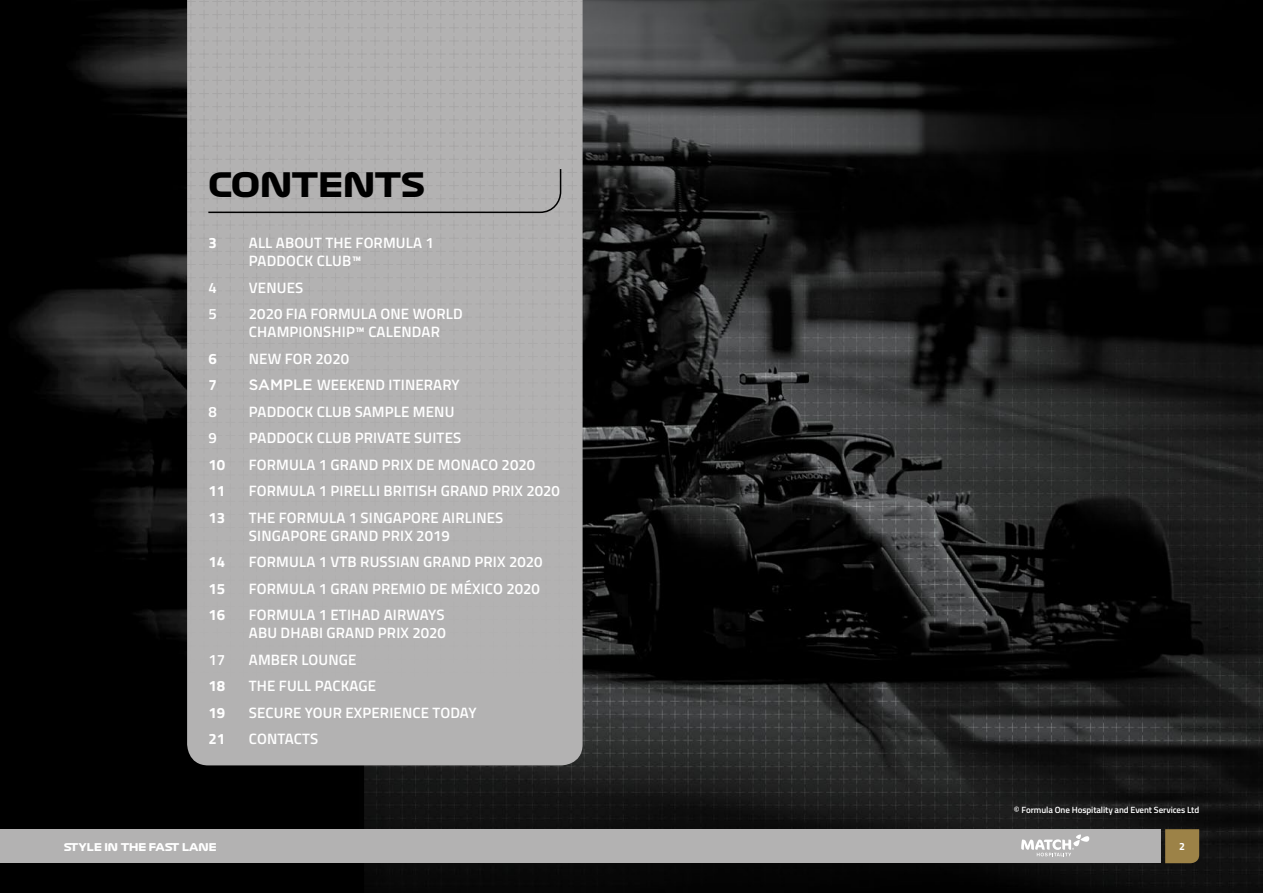
<style>
.page{position:relative;width:1263px;height:893px;background:#fff}
.page>*{position:absolute;margin:0;border:0;box-sizing:border-box;transform-origin:0 0}
.t1{font:33px "Formula 1 Display Bold";letter-spacing:-.02em;color:#000}
.t2{font:600 15px/18px "Titillium";letter-spacing:.01em;color:#fff}
.t3{font:700 15px "Titillium";color:#fff}
.t4{font:10.5px "Formula 1 Display Bold";color:#fff}
.t5{font:700 10.5px "Titillium";color:#fff}
.t6{font:600 9px "Titillium";letter-spacing:-.01em;color:#fff}
.s1{font-family:"Gotham";font-weight:500}
</style>
<div class="page">
<img style="left:0;top:0;width:1263px;height:893px">
<div style="left:187px;top:0;width:396px;height:765px;background:#b3b2b2"></div>
<svg style="left:207px;top:168px;width:355px;height:46px"></svg>
<div style="left:0;top:829px;width:1161px;height:34px;background:#b3b2b2"></div>
<svg style="left:1165px;top:829px;width:34px;height:34px"></svg>
<svg style="left:1021px;top:834px;width:68px;height:22px"></svg>
<h1 class="t1" style="left:208px;top:164px;width:219px">CONTENTS</h1>
<p class="t3" style="left:208px;top:231px;width:10px">3</p>
<p class="t2" style="left:249px;top:233px;width:187px">ALL ABOUT THE FORMULA 1<br>PADDOCK CLUB™</p>
<p class="t2" style="left:208px;top:278px;width:10px">4</p>
<p class="t2" style="left:249px;top:278px;width:56px">VENUES</p>
<p class="t2" style="left:208px;top:304px;width:10px">5</p>
<p class="t2" style="left:249px;top:304px;width:215px">2020 FIA FORMULA ONE WORLD<br>CHAMPIONSHIP™ CALENDAR</p>
<p class="t3" style="left:208px;top:347px;width:10px">6</p>
<p class="t2" style="left:249px;top:349px;width:102px">NEW FOR 2020</p>
<p class="t3" style="left:208px;top:373px;width:10px">7</p>
<p class="t2" style="left:249px;top:375px;width:212px"><span class="s1">SAMPLE</span> WEEKEND ITINERARY</p>
<p class="t2" style="left:208px;top:402px;width:10px">8</p>
<p class="t2" style="left:249px;top:402px;width:207px">PADDOCK CLUB SAMPLE MENU</p>
<p class="t2" style="left:208px;top:428px;width:10px">9</p>
<p class="t2" style="left:249px;top:428px;width:214px">PADDOCK CLUB PRIVATE SUITES</p>
<p class="t3" style="left:208px;top:453px;width:18px">10</p>
<p class="t2" style="left:249px;top:455px;width:288px">FORMULA 1 GRAND PRIX DE MONACO 2020</p>
<p class="t3" style="left:208px;top:479px;width:18px">11</p>
<p class="t2" style="left:249px;top:481px;width:313px">FORMULA 1 PIRELLI BRITISH GRAND PRIX 2020</p>
<p class="t3" style="left:208px;top:506px;width:18px">13</p>
<p class="t2" style="left:249px;top:508px;width:256px">THE FORMULA 1 SINGAPORE AIRLINES<br>SINGAPORE GRAND PRIX 2019</p>
<p class="t3" style="left:208px;top:550px;width:18px">14</p>
<p class="t2" style="left:249px;top:552px;width:295px">FORMULA 1 VTB RUSSIAN GRAND PRIX 2020</p>
<p class="t3" style="left:208px;top:577px;width:18px">15</p>
<p class="t2" style="left:249px;top:579px;width:293px">FORMULA 1 GRAN PREMIO DE MÉXICO 2020</p>
<p class="t3" style="left:208px;top:603px;width:18px">16</p>
<p class="t2" style="left:249px;top:605px;width:199px">FORMULA 1 ETIHAD AIRWAYS<br>ABU DHABI GRAND PRIX 2020</p>
<p class="t2" style="left:208px;top:650px;width:18px">17</p>
<p class="t2" style="left:249px;top:650px;width:109px">AMBER LOUNGE</p>
<p class="t3" style="left:208px;top:674px;width:18px">18</p>
<p class="t2" style="left:249px;top:676px;width:129px">THE FULL PACKAGE</p>
<p class="t3" style="left:208px;top:701px;width:18px">19</p>
<p class="t2" style="left:249px;top:703px;width:229px">SECURE YOUR EXPERIENCE TODAY</p>
<p class="t3" style="left:208px;top:727px;width:18px">21</p>
<p class="t2" style="left:249px;top:729px;width:71px">CONTACTS</p>
<p class="t6" style="left:1014px;top:803px;width:187px">© Formula One Hospitality and Event Services Ltd</p>
<p class="t4" style="left:64px;top:840px;width:154px">STYLE IN THE FAST LANE</p>
<p class="t5" style="left:1179px;top:838px;width:7px">2</p>
</div>
